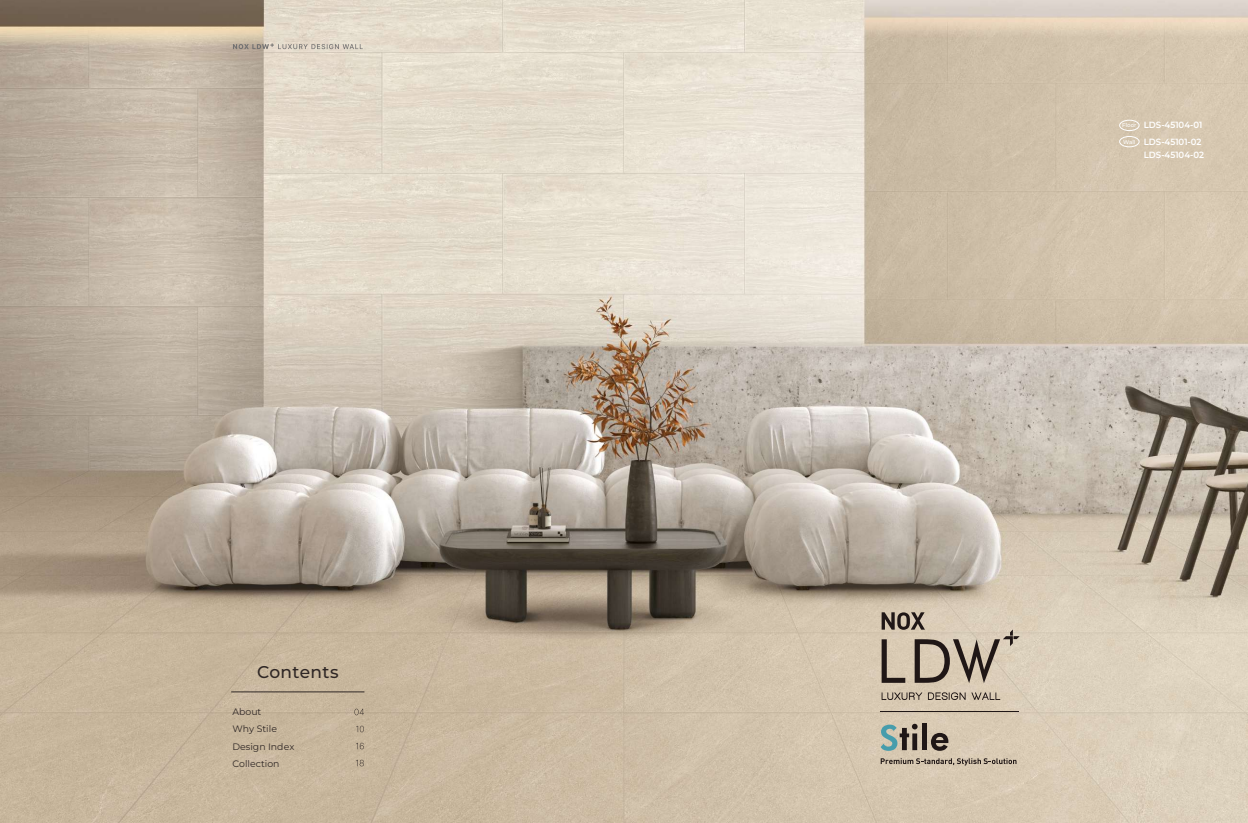
<style>
.page{position:relative;width:1248px;height:823px;background:#fff}
.page>*{position:absolute;margin:0;border:0;box-sizing:border-box;transform-origin:0 0}
.t1{font:500 17px "Montserrat";letter-spacing:.025em;color:#2f2725}
.t2{font:9.3px/17.3px "Montserrat";letter-spacing:.005em;color:#2f2725}
.t3{font:600 9px/16.8px "Montserrat";color:#fff;text-align:right;scale:.94 1}
.t4{font:500 5.5px "Montserrat";color:#fff}
.s1{font-weight:500;font-size:5.5px}
</style>
<div class="page">
<img style="left:0;top:0;width:1247px;height:822px">
<svg style="left:354px;top:708px;width:10px;height:6px"></svg>
<svg style="left:356px;top:725px;width:8px;height:6px"></svg>
<svg style="left:356px;top:742px;width:8px;height:6px"></svg>
<svg style="left:356px;top:759px;width:8px;height:6px"></svg>
<hr style="left:231px;top:691px;width:133px;height:1px;background:#2f2725">
<svg style="left:233px;top:43px;width:130px;height:6px"></svg>
<div style="left:1119px;top:120px;width:20px;height:11px;border:1px solid #fff;border-radius:50%"></div>
<div style="left:1119px;top:136px;width:20px;height:11px;border:1px solid #fff;border-radius:50%"></div>
<hr style="left:880px;top:711px;width:138px;height:1px;background:#201716">
<svg style="left:881px;top:612px;width:138px;height:70px;background:#b4a796"></svg>
<svg style="left:881px;top:692px;width:84px;height:7px"></svg>
<svg style="left:971px;top:692px;width:29px;height:7px"></svg>
<div style="left:922px;top:723px;width:5px;height:26px;background:#201716"></div>
<svg style="left:930px;top:732px;width:18px;height:18px"></svg>
<svg style="left:880px;top:723px;width:37px;height:27px"></svg>
<svg style="left:880px;top:757px;width:136px;height:8px"></svg>
<h1 class="t1" style="left:257px;top:660px;width:83px">Contents</h1>
<p class="t2" style="left:232px;top:702px;width:63px">About<br>Why Stile<br>Design Index<br>Collection</p>
<p class="t3" style="left:1122px;top:116px;width:87px"><span class="s1">Floor</span> LDS-45104-01<br>LDS-45101-02</p>
<p class="t3" style="left:1143px;top:146px;width:66px">LDS-45104-02</p>
<p class="t4" style="left:1123px;top:138px;width:14px">Wall</p>
</div>
